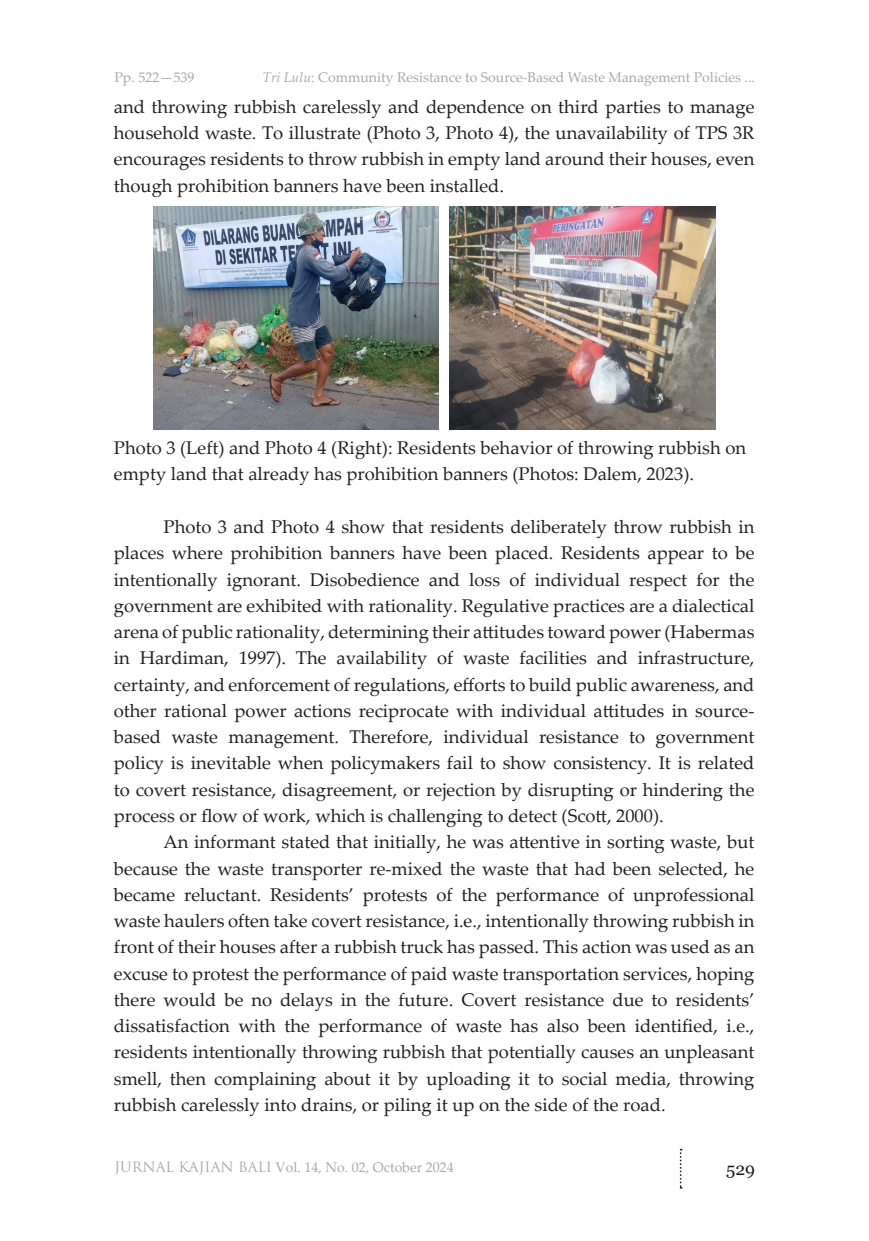
<style>
.page{position:relative;width:869px;height:1241px;background:#fff}
.page>*{position:absolute;margin:0;border:0;box-sizing:border-box;transform-origin:0 0}
.t1{font:18.38px/26.2px "Palatino Linotype";color:#231f20;text-align:justify}
.t2{font:17.5px "Georgia";color:#231f20}
.t3{font:14px "Palatino Linotype";color:#a8a9ad}
.s1{font-style:italic}
.s2{font-family:"Trajan Pro"}
</style>
<div class="page">
<svg style="left:679px;top:1148px;width:2px;height:40px"></svg>
<img style="left:449px;top:207px;width:266px;height:222px">
<img style="left:153px;top:207px;width:285px;height:222px">
<p class="t3" style="left:114px;top:67px;width:81px">Pp. 522—539</p>
<p class="t3" style="left:262px;top:67px;width:494px"><span class="s1">Tri Lulu</span>: Community Resistance to Source-Based Waste Management Policies ...</p>
<p class="t1" style="left:114px;top:93px;width:641px">and throwing rubbish carelessly and dependence on third parties to manage household waste. To illustrate (Photo 3, Photo 4), the unavailability of TPS 3R encourages residents to throw rubbish in empty land around their houses, even though prohibition banners have been installed.</p>
<p class="t1" style="left:114px;top:434px;width:633px">Photo 3 (Left) and Photo 4 (Right): Residents behavior of throwing rubbish on empty land that already has prohibition banners (Photos: Dalem, 2023).</p>
<p class="t1" style="left:114px;top:513px;width:641px;text-indent:50px">Photo 3 and Photo 4 show that residents deliberately throw rubbish in places where prohibition banners have been placed. Residents appear to be intentionally ignorant. Disobedience and loss of individual respect for the government are exhibited with rationality. Regulative practices are a dialectical arena of public rationality, determining their attitudes toward power (Habermas in Hardiman, 1997). The availability of waste facilities and infrastructure, certainty, and enforcement of regulations, efforts to build public awareness, and other rational power actions reciprocate with individual attitudes in source&shy;based waste management. Therefore, individual resistance to government policy is inevitable when policymakers fail to show consistency. It is related to covert resistance, disagreement, or rejection by disrupting or hindering the process or flow of work, which is challenging to detect (Scott, 2000).</p>
<p class="t1" style="left:114px;top:828px;width:641px;text-indent:50px">An informant stated that initially, he was attentive in sorting waste, but because the waste transporter re-mixed the waste that had been selected, he became reluctant. Residents’ protests of the performance of unprofessional waste haulers often take covert resistance, i.e., intentionally throwing rubbish in front of their houses after a rubbish truck has passed. This action was used as an excuse to protest the performance of paid waste transportation services, hoping there would be no delays in the future. Covert resistance due to residents’ dissatisfaction with the performance of waste has also been identified, i.e., residents intentionally throwing rubbish that potentially causes an unpleasant smell, then complaining about it by uploading it to social media, throwing rubbish carelessly into drains, or piling it up on the side of the road.</p>
<p class="t3" style="left:114px;top:1157px;width:340px"><span class="s2">JURNAL KAJIAN BALI</span> Vol. 14, No. 02, October 2024</p>
<p class="t2" style="left:725px;top:1157px;width:30px">529</p>
</div>
